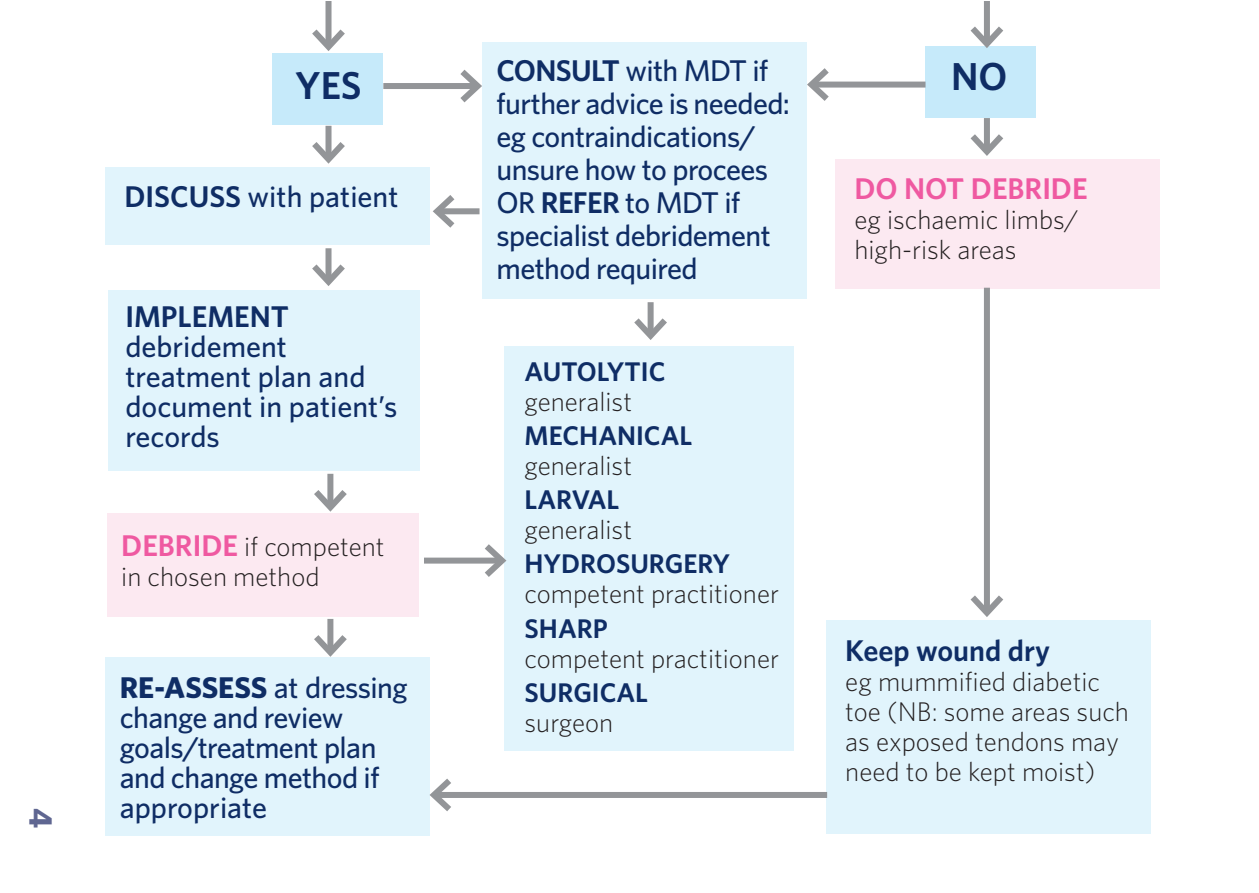
<style>
.page{position:relative;width:1259px;height:893px;background:#fff}
.page>*{position:absolute;margin:0;border:0;box-sizing:border-box;transform-origin:0 0}
.t1{font:600 39px "Whitney";color:#0f2d65}
.t2{font:700 33px "Whitney";color:#5f6691}
.t3{font:500 30px/33px "Whitney";letter-spacing:-.02em;color:#0f2d65}
.t4{font:500 30px/30px "Whitney";color:#0f2d65}
.t5{font:600 30px "Whitney";color:#0f2d65}
.t6{font:600 30px "Whitney";color:#ef59a1}
.t7{font:300 27px/30px "Whitney";color:#231f20}
.t8{font:600 27px "Whitney";color:#0f2d65}
.s1{font-weight:600}
.s2{font-weight:600;font-size:30px;color:#ef59a1}
.s3{font-weight:700}
</style>
<div class="page">
<div style="left:107px;top:513px;width:312px;height:103px;background:#fce9f1"></div>
<div style="left:108px;top:290px;width:312px;height:180px;background:#e1f4fc"></div>
<div style="left:105px;top:168px;width:324px;height:77px;background:#e1f4fc"></div>
<div style="left:835px;top:159px;width:324px;height:129px;background:#fce9f1"></div>
<div style="left:272px;top:53px;width:110px;height:72px;background:#c6eafa"></div>
<div style="left:925px;top:46px;width:111px;height:72px;background:#c6eafa"></div>
<div style="left:482px;top:42px;width:324px;height:257px;background:#e1f4fc"></div>
<div style="left:504px;top:346px;width:289px;height:404px;background:#e1f4fc"></div>
<div style="left:826px;top:620px;width:324px;height:214px;background:#e1f4fc"></div>
<div style="left:105px;top:657px;width:324px;height:179px;background:#e1f4fc"></div>
<div style="left:984px;top:2px;width:6px;height:42px;background:#939598"></div>
<svg style="left:970px;top:26px;width:34px;height:22px"></svg>
<div style="left:325px;top:2px;width:6px;height:45px;background:#939598"></div>
<svg style="left:312px;top:23px;width:33px;height:28px"></svg>
<div style="left:383px;top:83px;width:95px;height:6px;background:#939598"></div>
<svg style="left:460px;top:69px;width:22px;height:34px"></svg>
<div style="left:424px;top:558px;width:78px;height:6px;background:#939598"></div>
<svg style="left:478px;top:544px;width:29px;height:33px"></svg>
<div style="left:984px;top:288px;width:6px;height:325px;background:#939598"></div>
<svg style="left:970px;top:595px;width:34px;height:22px"></svg>
<div style="left:647px;top:302px;width:6px;height:34px;background:#939598"></div>
<svg style="left:634px;top:312px;width:33px;height:28px"></svg>
<div style="left:984px;top:118px;width:6px;height:34px;background:#939598"></div>
<svg style="left:970px;top:134px;width:34px;height:22px"></svg>
<div style="left:325px;top:126px;width:6px;height:33px;background:#939598"></div>
<svg style="left:306px;top:136px;width:45px;height:32px"></svg>
<div style="left:325px;top:248px;width:6px;height:34px;background:#939598"></div>
<svg style="left:312px;top:258px;width:33px;height:28px"></svg>
<div style="left:327px;top:474px;width:6px;height:33px;background:#939598"></div>
<svg style="left:314px;top:484px;width:33px;height:28px"></svg>
<div style="left:811px;top:82px;width:114px;height:6px;background:#939598"></div>
<svg style="left:806px;top:62px;width:29px;height:45px"></svg>
<div style="left:434px;top:792px;width:393px;height:6px;background:#939598"></div>
<svg style="left:429px;top:772px;width:22px;height:46px"></svg>
<div style="left:327px;top:619px;width:6px;height:33px;background:#939598"></div>
<svg style="left:314px;top:629px;width:33px;height:28px"></svg>
<div style="left:437px;top:208px;width:42px;height:6px;background:#939598"></div>
<svg style="left:429px;top:189px;width:32px;height:45px"></svg>
<p class="t2" style="left:61px;top:808px;width:22px;rotate:90deg">4</p>
<h1 class="t1" style="left:295px;top:62px;width:68px">YES</h1>
<p class="t4" style="left:124px;top:181px;width:276px"><span class="s1">DISCUSS</span> with patient</p>
<p class="t5" style="left:125px;top:299px;width:165px">IMPLEMENT</p>
<p class="t4" style="left:125px;top:331px;width:274px">debridement treatment plan and document in patient’s records</p>
<p class="t7" style="left:121px;top:531px;width:265px"><span class="s2">DEBRIDE</span> if competent in chosen method</p>
<p class="t3" style="left:120px;top:672px;width:289px;line-height:30px"><span class="s3">RE-ASSESS</span> at dressing change and review goals/treatment plan and change method if appropriate</p>
<p class="t3" style="left:496px;top:53px;width:273px"><span class="s1">CONSULT</span> with MDT if</p>
<h1 class="t1" style="left:951px;top:53px;width:58px">NO</h1>
<p class="t3" style="left:496px;top:86px;width:295px">further advice is needed: eg contraindications/ unsure how to procees<br>OR <span class="s1">REFER</span> to MDT if specialist debridement method required</p>
<p class="t6" style="left:854px;top:170px;width:235px">DO NOT DEBRIDE</p>
<p class="t7" style="left:854px;top:204px;width:225px">eg ischaemic limbs/ high-risk areas</p>
<p class="t8" style="left:524px;top:355px;width:142px">AUTOLYTIC</p>
<p class="t7" style="left:524px;top:386px;width:109px">generalist</p>
<p class="t8" style="left:524px;top:419px;width:169px">MECHANICAL</p>
<p class="t7" style="left:524px;top:450px;width:109px">generalist</p>
<p class="t8" style="left:524px;top:483px;width:96px">LARVAL</p>
<p class="t7" style="left:524px;top:514px;width:109px">generalist</p>
<p class="t8" style="left:524px;top:548px;width:207px">HYDROSURGERY</p>
<p class="t7" style="left:524px;top:579px;width:256px">competent practitioner</p>
<p class="t8" style="left:524px;top:612px;width:85px">SHARP</p>
<p class="t7" style="left:524px;top:643px;width:256px">competent practitioner</p>
<p class="t8" style="left:524px;top:676px;width:125px">SURGICAL</p>
<p class="t7" style="left:524px;top:707px;width:90px">surgeon</p>
<p class="t5" style="left:845px;top:633px;width:206px">Keep wound dry</p>
<p class="t7" style="left:845px;top:667px;width:285px">eg mummified diabetic toe (NB: some areas such as exposed tendons may need to be kept moist)</p>
</div>
